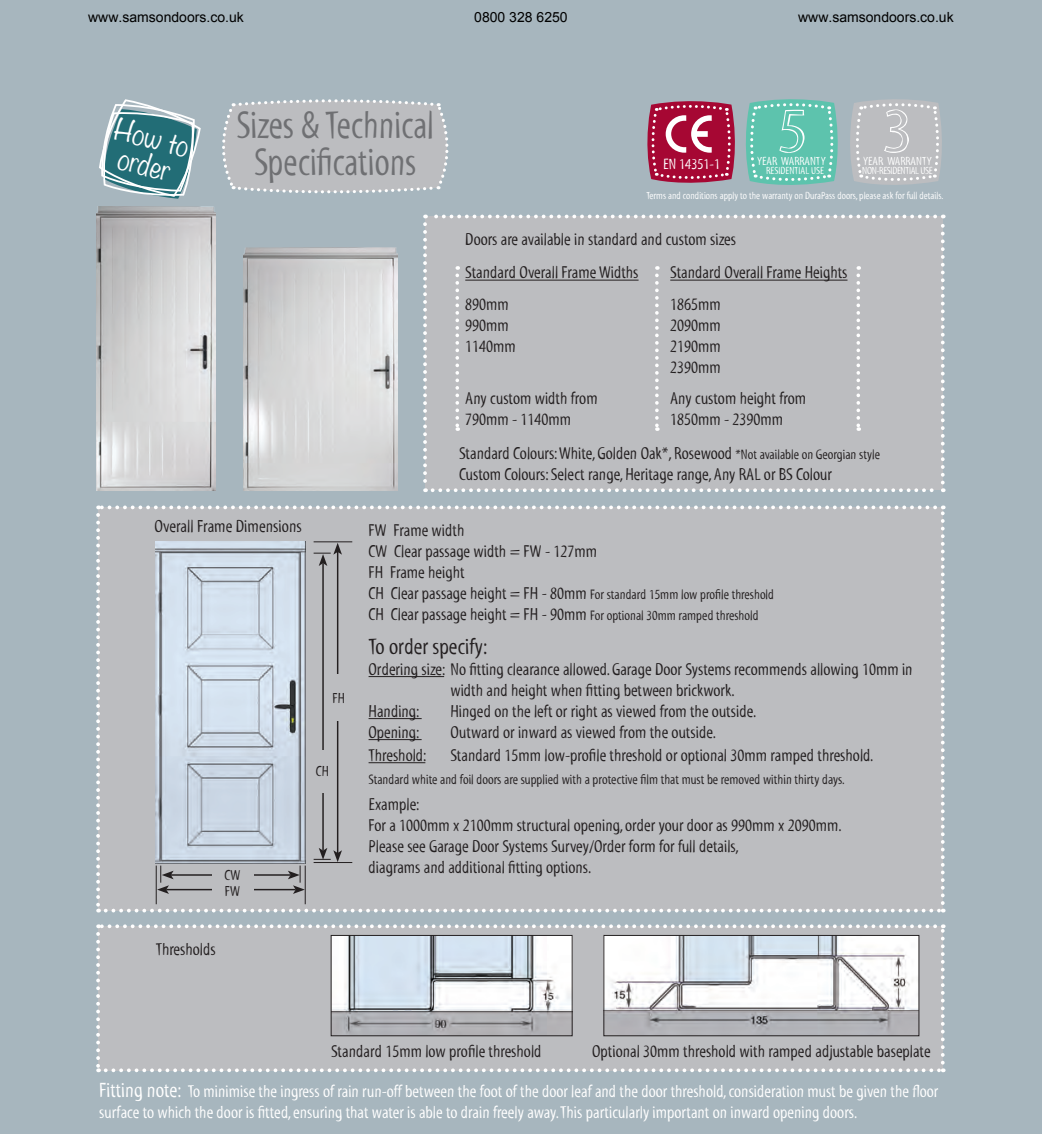
<style>
.page{position:relative;width:1042px;height:1134px;background:#a7b6be}
.page>*{position:absolute;margin:0;border:0;box-sizing:border-box;transform-origin:0 0}
.t1{font:64.23px "Myriad Std Sketch";color:#fff;scale:1.14 1}
.t2{font:39.55px/36.8px "Myriad Std Tilt";color:#6f7073;text-align:center;scale:.94 1}
.t3{font:300 27.12px/28.2px "Noteworthy";color:#fff;text-align:center}
.t4{font:22.75px "Myriad Std Tilt";color:#231f20}
.t5{font:17.68px "Myriad Std Tilt";color:#231f20}
.t6{font:17.5px/21px "Myriad Std Tilt";color:#231f20}
.t7{font:17.5px/21px "Myriad Std Tilt";color:#fff}
.t8{font:15.22px "Myriad Std Tilt";color:#fff}
.t9{font:14.7px "Myriad Std Tilt";color:#231f20}
.t10{font:14px/21px "Myriad Std Tilt";color:#231f20}
.t11{font:14px "Arial";color:#000}
.t12{font:12.08px "Myriad Std Tilt";color:#fff}
.t13{font:10.5px "Myriad Std Tilt";color:#fff}
.t14{font:10.5px "Myriad Std Tilt";letter-spacing:-.03em;color:#fff}
.s1{font-size:14px}
.s2{font-size:17.5px}
.s3{font-size:21px}
</style>
<div class="page">
<div style="left:98px;top:926px;width:845px;height:144px;background:#bcbdc0"></div>
<svg style="left:96px;top:934px;width:4px;height:138px"></svg>
<svg style="left:106px;top:1068px;width:838px;height:4px"></svg>
<svg style="left:941px;top:924px;width:3px;height:138px"></svg>
<svg style="left:98px;top:924px;width:837px;height:4px"></svg>
<svg style="left:222px;top:99px;width:227px;height:95px;background:#bcbec1"></svg>
<div style="left:99px;top:99px;width:102px;height:98px;border:2px solid #fff;border-radius:27px"></div>
<svg style="left:101px;top:99px;width:95px;height:100px"></svg>
<img style="left:243px;top:248px;width:155px;height:242px">
<img style="left:96px;top:206px;width:119px;height:284px">
<div style="left:423px;top:215px;width:521px;height:277px;background:#bcbdc0"></div>
<svg style="left:647px;top:99px;width:295px;height:86px;background:#9d989e"></svg>
<svg style="left:96px;top:505px;width:848px;height:407px;background:#bdbfc4"></svg>
<img style="left:605px;top:937px;width:312px;height:97px">
<div style="left:603px;top:935px;width:316px;height:101px;border:1px solid #231f20"></div>
<img style="left:333px;top:937px;width:237px;height:97px">
<div style="left:331px;top:935px;width:241px;height:101px;border:1px solid #231f20"></div>
<p class="t11" style="left:88px;top:8px;width:157px">www.samsondoors.co.uk</p>
<p class="t11" style="left:474px;top:8px;width:95px">0800 328 6250</p>
<p class="t11" style="left:798px;top:8px;width:157px">www.samsondoors.co.uk</p>
<h3 class="t3" style="left:119px;top:113px;width:78px;rotate:15deg">How to order</h3>
<h2 class="t2" style="left:236px;top:108px;width:212px">Sizes &amp; Technical<br>Specifications</h2>
<p class="t8" style="left:663px;top:156px;width:58px">EN 14351-1</p>
<h1 class="t1" style="left:882px;top:94px;width:28px">3</h1>
<p class="t12" style="left:887px;top:154px;width:7px">warra</p>
<p class="t12" style="left:916px;top:154px;width:12px">nty</p>
<h1 class="t1" style="left:778px;top:94px;width:28px">5</h1>
<p class="t12" style="left:781px;top:154px;width:7px">warra</p>
<p class="t12" style="left:810px;top:154px;width:12px">nty</p>
<p class="t12" style="left:863px;top:154px;width:11px">Year</p>
<p class="t12" style="left:757px;top:154px;width:11px">Year</p>
<p class="t13" style="left:766px;top:165px;width:59px">RESIDENTIAL USE</p>
<p class="t14" style="left:862px;top:165px;width:72px">NON-RESIDENTIAL USE</p>
<p class="t13" style="left:646px;top:189px;width:299px">Terms and conditions apply to the warranty on DuraPass doors, please ask for full details.</p>
<p class="t6" style="left:465px;top:229px;width:272px">Doors are available in standard and custom sizes</p>
<p class="t6" style="left:465px;top:257px;width:175px;line-height:31.5px">Standard Overall Frame Widths<br>890mm</p>
<p class="t6" style="left:465px;top:315px;width:52px">990mm<br>1140mm</p>
<p class="t6" style="left:465px;top:388px;width:134px">Any custom width from<br>790mm - 1140mm</p>
<p class="t6" style="left:670px;top:257px;width:179px;line-height:31.5px">Standard Overall Frame Heights<br>1865mm</p>
<p class="t6" style="left:670px;top:315px;width:52px;text-align:justify">2090mm 2190mm 2390mm</p>
<p class="t6" style="left:670px;top:388px;width:137px">Any custom height from<br>1850mm - 2390mm</p>
<p class="t6" style="left:459px;top:443px;width:422px">Standard Colours: White, Golden Oak*, Rosewood <span class="s1">*Not available on Georgian style<br></span>Custom Colours: Select range, Heritage range, Any RAL or BS Colour</p>
<p class="t5" style="left:154px;top:516px;width:149px">Overall Frame Dimensions</p>
<p class="t6" style="left:368px;top:520px;width:230px">FW Frame width<br>CW Clear passage width = FW - 127mm<br>FH Frame height</p>
<p class="t10" style="left:368px;top:584px;width:407px"><span class="s2">CH Clear passage height = FH - 80mm</span> For standard 15mm low profile threshold<br><span class="s2">CH Clear passage height = FH - 90mm</span> For optional 30mm ramped threshold</p>
<p class="t9" style="left:224px;top:867px;width:18px">CW</p>
<p class="t9" style="left:225px;top:883px;width:17px">FW</p>
<p class="t6" style="left:156px;top:938px;width:62px">Thresholds</p>
<p class="t9" style="left:332px;top:690px;width:14px">FH</p>
<p class="t9" style="left:316px;top:763px;width:15px">CH</p>
<h3 class="t4" style="left:368px;top:634px;width:120px">To order specify:</h3>
<p class="t6" style="left:368px;top:659px;width:545px">Ordering size: No fitting clearance allowed. Garage Door Systems recommends allowing 10mm in</p>
<p class="t6" style="left:450px;top:680px;width:286px">width and height when fitting between brickwork.</p>
<p class="t6" style="left:368px;top:701px;width:53px">Handing:</p>
<p class="t6" style="left:450px;top:701px;width:307px">Hinged on the left or right as viewed from the outside.</p>
<p class="t6" style="left:368px;top:722px;width:52px">Opening:</p>
<p class="t6" style="left:450px;top:722px;width:267px">Outward or inward as viewed from the outside.</p>
<p class="t6" style="left:368px;top:745px;width:60px">Threshold:</p>
<p class="t6" style="left:450px;top:745px;width:424px">Standard 15mm low-profile threshold or optional 30mm ramped threshold.</p>
<p class="t10" style="left:368px;top:769px;width:478px">Standard white and foil doors are supplied with a protective film that must be removed within thirty days.</p>
<p class="t6" style="left:368px;top:794px;width:474px">Example:<br>For a 1000mm x 2100mm structural opening, order your door as 990mm x 2090mm.<br>Please see Garage Door Systems Survey/Order form for full details,<br>diagrams and additional fitting options.</p>
<p class="t6" style="left:331px;top:1040px;width:212px">Standard 15mm low profile threshold</p>
<p class="t6" style="left:592px;top:1040px;width:340px">Optional 30mm threshold with ramped adjustable baseplate</p>
<p class="t7" style="left:99px;top:1080px;width:840px"><span class="s3">Fitting note:</span> To minimise the ingress of rain run-off between the foot of the door leaf and the door threshold, consideration must be given the floor surface to which the door is fitted, ensuring that water is able to drain freely away. This particularly important on inward opening doors.</p>
</div>
